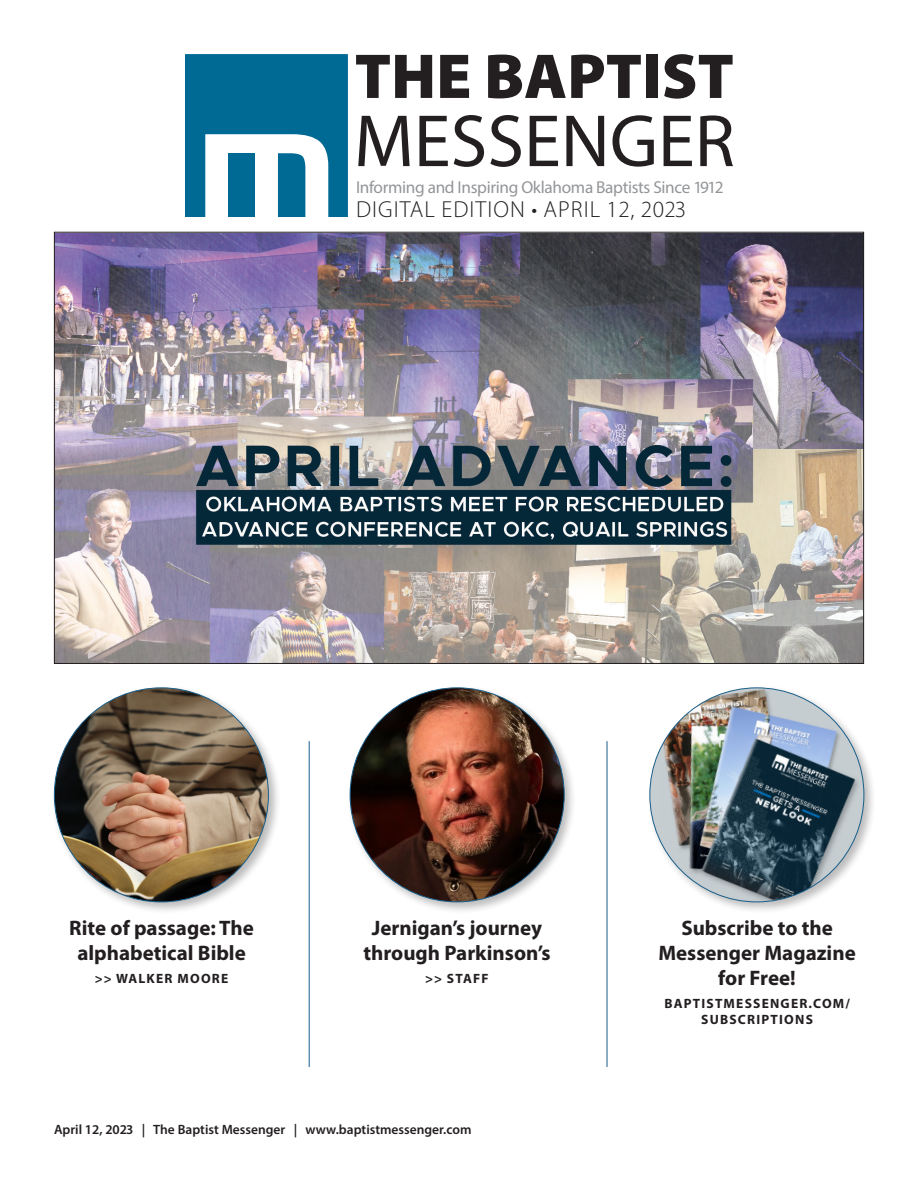
<style>
.page{position:relative;width:918px;height:1188px;background:#fff}
.page>*{position:absolute;margin:0;border:0;box-sizing:border-box;transform-origin:0 0}
.t1{font:300 23.25px "Myriad Pro";letter-spacing:.045em;color:#231f20}
._3_Header{font:700 21px/25.2px "Myriad Pro";color:#231f20;text-align:center}
.t2{font:17.25px "Myriad Pro";letter-spacing:-.02em;color:#939598}
.t3{font:600 13.5px "Myriad Pro";color:#231f20}
._3_Byline{font:700 13.5px/16.2px "Myriad Pro";letter-spacing:.09em;color:#231f20;text-align:center}
</style>
<div class="page">
<svg style="left:185px;top:54px;width:163px;height:163px"></svg>
<svg style="left:356px;top:55px;width:76px;height:43px"></svg>
<svg style="left:440px;top:55px;width:29px;height:43px"></svg>
<svg style="left:488px;top:55px;width:153px;height:43px"></svg>
<div style="left:646px;top:55px;width:12px;height:43px;background:#231f20"></div>
<svg style="left:664px;top:54px;width:69px;height:45px"></svg>
<svg style="left:358px;top:116px;width:52px;height:50px"></svg>
<svg style="left:419px;top:116px;width:29px;height:50px"></svg>
<svg style="left:454px;top:115px;width:30px;height:52px"></svg>
<svg style="left:490px;top:115px;width:31px;height:52px"></svg>
<svg style="left:530px;top:116px;width:28px;height:50px"></svg>
<svg style="left:566px;top:116px;width:38px;height:50px"></svg>
<svg style="left:612px;top:115px;width:42px;height:52px"></svg>
<svg style="left:664px;top:116px;width:28px;height:50px"></svg>
<svg style="left:700px;top:115px;width:33px;height:51px"></svg>
<img style="left:56px;top:234px;width:806px;height:428px">
<hr style="left:607px;top:741px;width:1px;height:326px;background:#1a5f8a">
<hr style="left:309px;top:741px;width:1px;height:326px;background:#1a5f8a">
<div style="left:347px;top:684px;width:230px;height:230px;background:#231f20;opacity:.3"></div>
<img style="left:350px;top:688px;width:214px;height:214px;border-radius:107px">
<div style="left:51px;top:684px;width:230px;height:230px;background:#231f20;opacity:.3"></div>
<img style="left:54px;top:688px;width:214px;height:214px;border-radius:107px">
<div style="left:647px;top:684px;width:229px;height:230px;background:#231f20;opacity:.3"></div>
<img style="left:650px;top:688px;width:214px;height:213px">
<svg style="left:650px;top:740px;width:15px;height:110px"></svg>
<p class="t2" style="left:356px;top:176px;width:369px">Informing and Inspiring Oklahoma Baptists Since 1912</p>
<p class="t1" style="left:356px;top:195px;width:331px">DIGITAL EDITION • APRIL 12, 2023</p>
<p class="_3_Header" style="left:69px;top:914px;width:186px">Rite of passage: The alphabetical Bible</p>
<p class="_3_Byline" style="left:95px;top:970px;width:135px">&gt;&gt; WALKER MOORE</p>
<p class="_3_Header" style="left:363px;top:914px;width:189px">Jernigan’s journey through Parkinson’s</p>
<p class="_3_Byline" style="left:425px;top:970px;width:65px">&gt;&gt; STAFF</p>
<p class="_3_Header" style="left:658px;top:914px;width:199px">Subscribe to the<br>Messenger Magazine for Free!</p>
<p class="_3_Byline" style="left:664px;top:995px;width:187px">BAPTISTMESSENGER.COM/<br>SUBSCRIPTIONS</p>
<p class="t3" style="left:54px;top:1121px;width:419px">April 12, 2023 | The Baptist Messenger | www.baptistmessenger.com</p>
</div>
